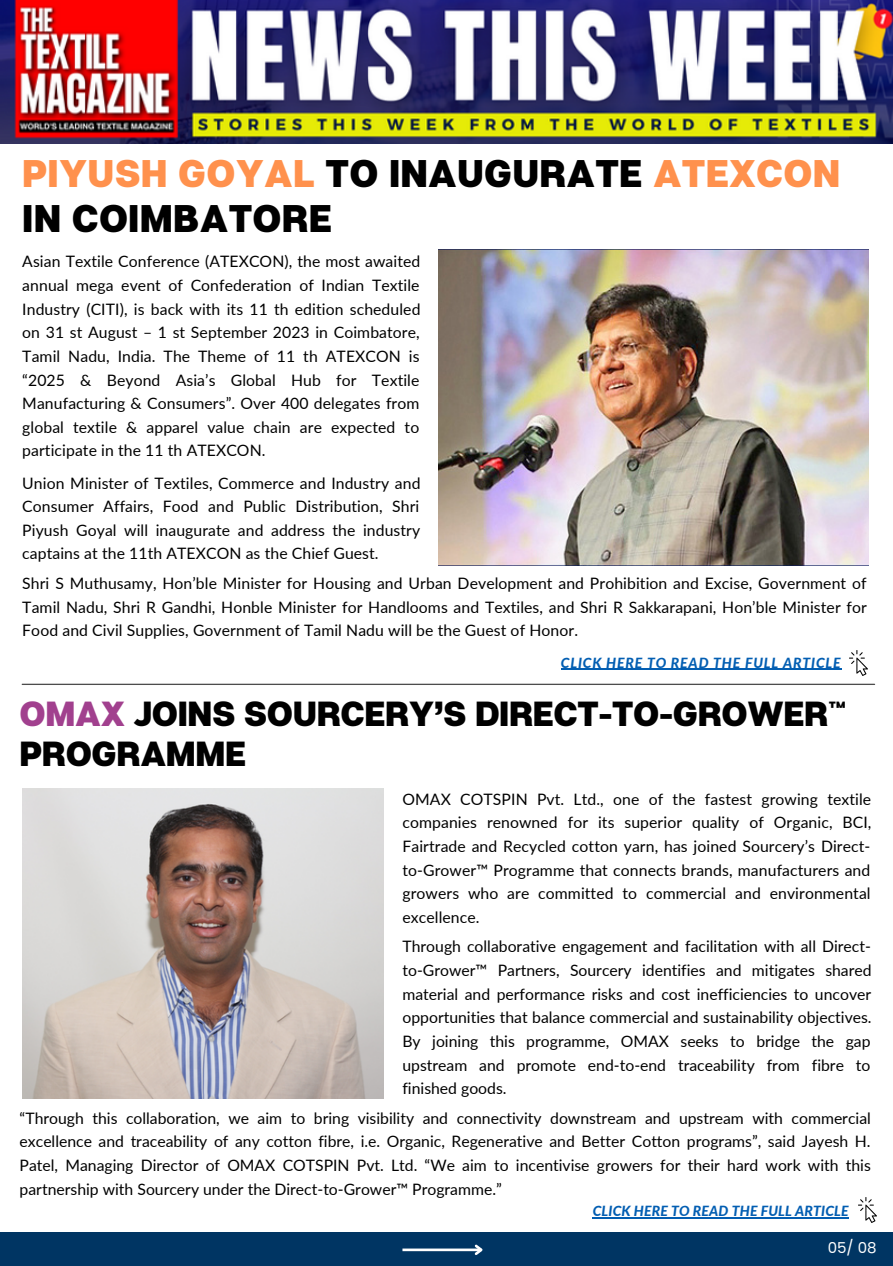
<style>
.page{position:relative;width:893px;height:1266px;background:#fff}
.page>*{position:absolute;margin:0;border:0;box-sizing:border-box;transform-origin:0 0}
.t1{font:800 38.5px/44.6px "Articulat CF";letter-spacing:.005em;color:#000}
.t2{font:800 34.82px/40.6px "Articulat CF";letter-spacing:-.01em;color:#000}
.t3{font:15.75px/23.6px "Lato";letter-spacing:.005em;color:#000;text-align:justify}
.t4{font:15.05px "Poppins";color:#fff}
.t5{font:italic 800 14px "Lato";letter-spacing:.06em;color:#035eb2}
.t6{font:italic 800 14px "Lato";letter-spacing:.01em;color:#035eb2}
.s1{color:#ff914d}
.s2{color:#a1408e}
</style>
<div class="page">
<div style="left:0;top:1231px;width:892px;height:34px;background:#003563"></div>
<hr style="left:402px;top:1248px;width:79px;height:2px;background:#fff">
<svg style="left:472px;top:1244px;width:11px;height:11px"></svg>
<img style="left:0;top:0;width:892px;height:143px">
<hr style="left:22px;top:683px;width:852px;height:2px;background:#4d4d4d">
<img style="left:849px;top:650px;width:18px;height:25px">
<img style="left:858px;top:1197px;width:18px;height:25px">
<img style="left:438px;top:249px;width:430px;height:316px">
<img style="left:22px;top:788px;width:361px;height:310px">
<hr style="left:561px;top:668px;width:280px;height:2px;background:#035eb2">
<hr style="left:592px;top:1217px;width:256px;height:1px;background:#035eb2">
<p class="t1" style="left:22px;top:150px;width:819px"><span class="s1">PIYUSH GOYAL</span> TO INAUGURATE <span class="s1">ATEXCON<br></span>IN COIMBATORE</p>
<p class="t3" style="left:22px;top:249px;width:399px">Asian Textile Conference (ATEXCON), the most awaited annual mega event of Confederation of Indian Textile Industry (CITI), is back with its 11 th edition scheduled on 31 st August – 1 st September 2023 in Coimbatore, Tamil Nadu, India. The Theme of 11 th ATEXCON is “2025 &amp; Beyond Asia’s Global Hub for Textile Manufacturing &amp; Consumers”. Over 400 delegates from global textile &amp; apparel value chain are expected to participate in the 11 th ATEXCON.</p>
<p class="t3" style="left:22px;top:470px;width:399px">Union Minister of Textiles, Commerce and Industry and Consumer Affairs, Food and Public Distribution, Shri Piyush Goyal will inaugurate and address the industry captains at the 11th ATEXCON as the Chief Guest.</p>
<p class="t3" style="left:22px;top:571px;width:846px">Shri S Muthusamy, Hon’ble Minister for Housing and Urban Development and Prohibition and Excise, Government of Tamil Nadu, Shri R Gandhi, Honble Minister for Handlooms and Textiles, and Shri R Sakkarapani, Hon’ble Minister for Food and Civil Supplies, Government of Tamil Nadu will be the Guest of Honor.</p>
<p class="t5" style="left:561px;top:653px;width:281px">CLICK HERE TO READ THE FULL ARTICLE</p>
<p class="t2" style="left:20px;top:692px;width:828px"><span class="s2">OMAX</span> JOINS SOURCERY’S DIRECT-TO-GROWER™<br>PROGRAMME</p>
<p class="t3" style="left:402px;top:786px;width:470px">OMAX COTSPIN Pvt. Ltd., one of the fastest growing textile companies renowned for its superior quality of Organic, BCI, Fairtrade and Recycled cotton yarn, has joined Sourcery’s Direct&shy;to-Grower™ Programme that connects brands, manufacturers and growers who are committed to commercial and environmental excellence.</p>
<p class="t3" style="left:402px;top:934px;width:470px">Through collaborative engagement and facilitation with all Direct&shy;to-Grower™ Partners, Sourcery identifies and mitigates shared material and performance risks and cost inefficiencies to uncover opportunities that balance commercial and sustainability objectives.<br>By joining this programme, OMAX seeks to bridge the gap upstream and promote end-to-end traceability from fibre to finished goods.</p>
<p class="t3" style="left:20px;top:1105px;width:852px">“Through this collaboration, we aim to bring visibility and connectivity downstream and upstream with commercial excellence and traceability of any cotton fibre, i.e. Organic, Regenerative and Better Cotton programs”, said Jayesh H.<br>Patel, Managing Director of OMAX COTSPIN Pvt. Ltd. “We aim to incentivise growers for their hard work with this partnership with Sourcery under the Direct-to-Grower™ Programme.”</p>
<p class="t6" style="left:592px;top:1202px;width:257px">CLICK HERE TO READ THE FULL ARTICLE</p>
<p class="t4" style="left:827px;top:1237px;width:50px">05/ 08</p>
</div>
